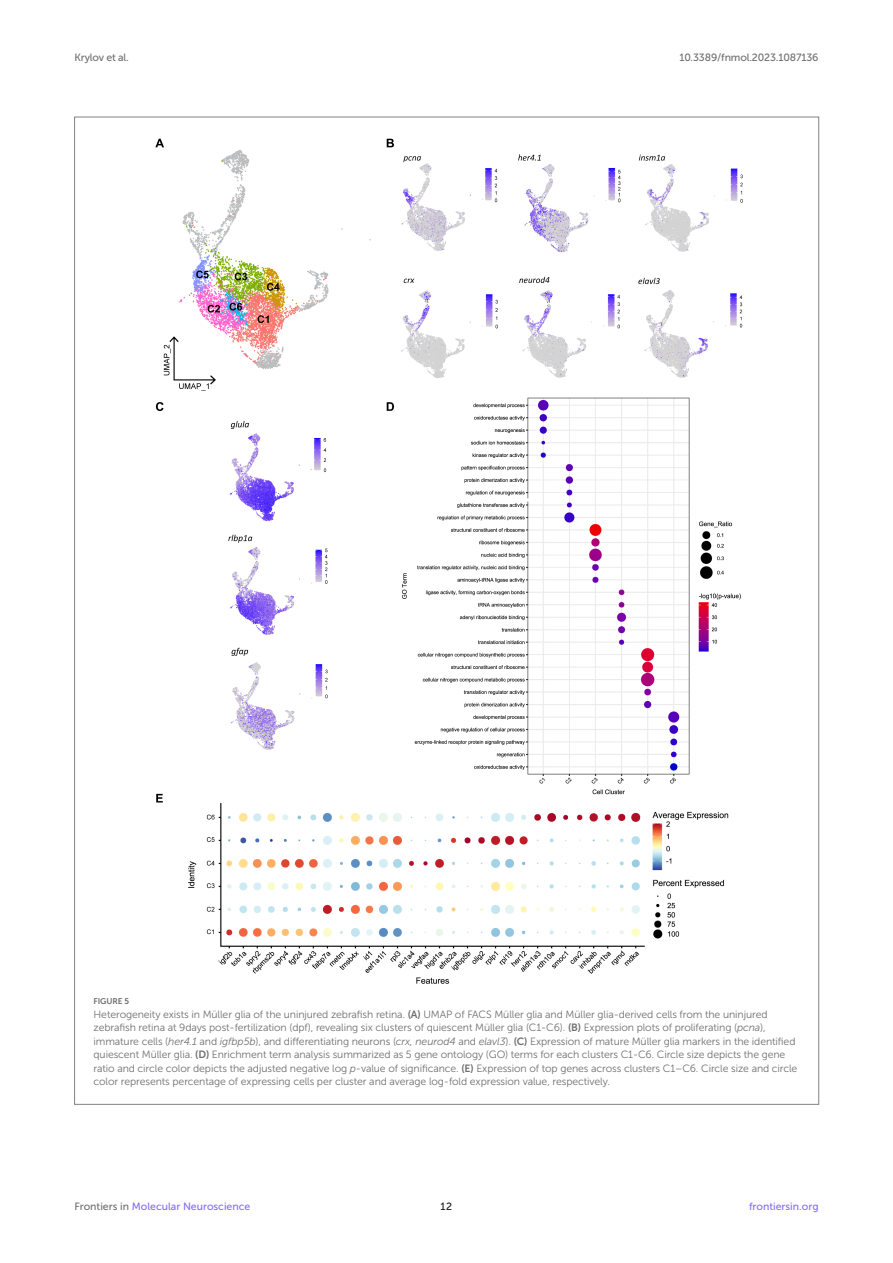
<style>
.page{position:relative;width:893px;height:1263px;background:#fff}
.page>*{position:absolute;margin:0;border:0;box-sizing:border-box;transform-origin:0 0}
.FIG_LEG{font:10.5px/13.5px "Museo Sans 300";letter-spacing:-.01em;color:#706f70}
.t1{font:10.5px "Museo Sans 500";color:#856df0}
.t2{font:10.5px "Museo Sans 500";letter-spacing:-.015em;color:#706f70}
.t3{font:10.5px "Museo Sans 500";color:#1b1c1b}
.FIG_HD{font:8.25px "Museo Sans 700";letter-spacing:-.01em;color:#706f70}
.s1{font-family:"Museo Sans 700"}
.s2{font-style:italic}
.s3{color:#706f70}
</style>
<div class="page">
<img style="left:155px;top:138px;width:588px;height:846px">
<p class="t2" style="left:74px;top:51px;width:56px">Krylov et al.</p>
<p class="t2" style="left:679px;top:51px;width:141px">10.3389/fnmol.2023.1087136</p>
<p class="FIG_HD" style="left:94px;top:997px;width:37px">FIGURE 5</p>
<p class="FIG_LEG" style="left:94px;top:1007px;width:705px">Heterogeneity exists in Müller glia of the uninjured zebrafish retina. <span class="s1">(A)</span> UMAP of FACS Müller glia and Müller glia-derived cells from the uninjured zebrafish retina at 9 days post-fertilization (dpf), revealing six clusters of quiescent Müller glia (C1-C6). <span class="s1">(B)</span> Expression plots of proliferating (<span class="s2">pcna</span>), immature cells (<span class="s2">her4.1</span> and <span class="s2">igfbp5b</span>), and differentiating neurons (<span class="s2">crx, neurod4</span> and <span class="s2">elavl3</span>). <span class="s1">(C)</span> Expression of mature Müller glia markers in the identified quiescent Müller glia. <span class="s1">(D)</span> Enrichment term analysis summarized as 5 gene ontology (GO) terms for each clusters C1-C6. Circle size depicts the gene ratio and circle color depicts the adjusted negative log <span class="s2">p</span>-value of significance. <span class="s1">(E)</span> Expression of top genes across clusters C1–C6. Circle size and circle color represents percentage of expressing cells per cluster and average log-fold expression value, respectively.</p>
<p class="t1" style="left:74px;top:1200px;width:177px"><span class="s3">Frontiers in</span> Molecular Neuroscience</p>
<p class="t3" style="left:441px;top:1200px;width:13px">12</p>
<p class="t1" style="left:749px;top:1200px;width:71px">frontiersin.org</p>
</div>
